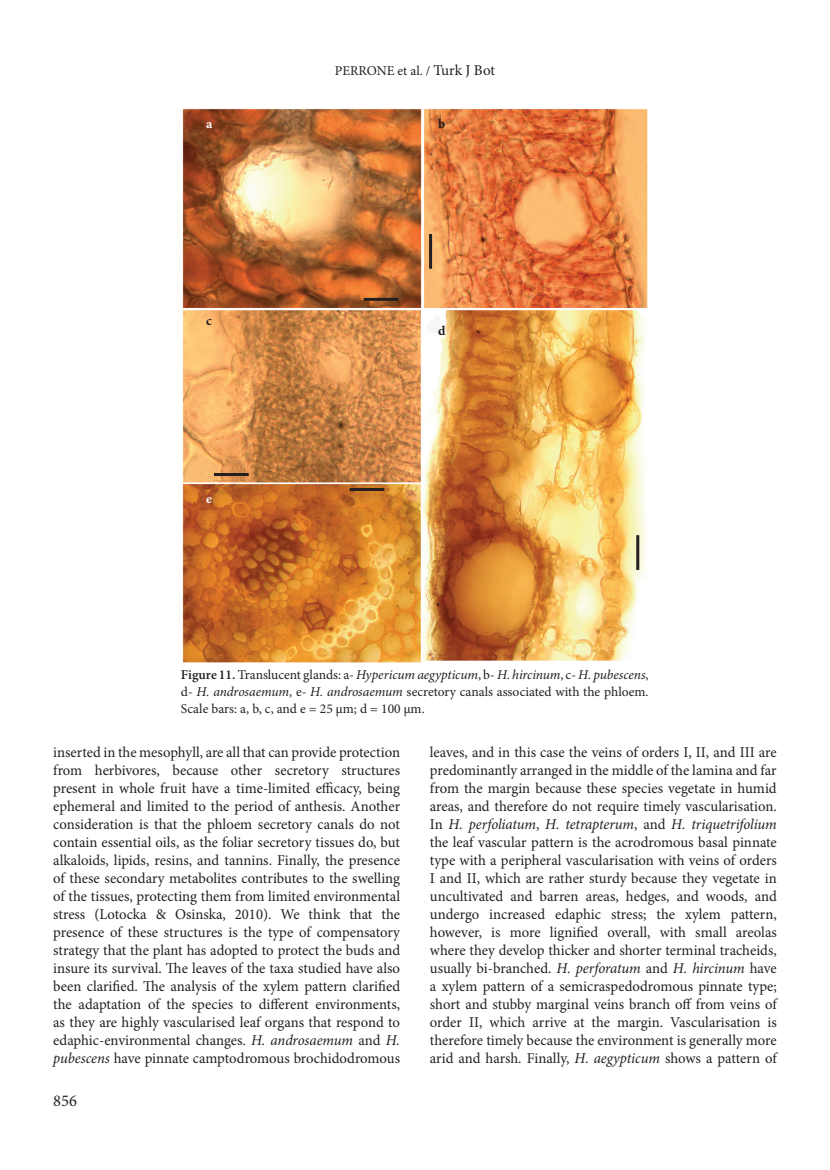
<style>
.page{position:relative;width:830px;height:1170px;background:#fff}
.page>*{position:absolute;margin:0;border:0;box-sizing:border-box;transform-origin:0 0}
.t1{font:16.5px "Minion Pro";color:#231f20}
.t2{font:15px/18px "Minion Pro";letter-spacing:-.005em;color:#231f20;text-align:justify}
.t3{font:13.5px/16.5px "Minion Pro";color:#231f20;text-align:justify}
.t4{font:700 13.5px "Minion Pro";color:#231f20}
.t5{font:700 13.5px "Minion Pro";color:#faf9fa}
.s1{font-size:15px}
.s2{font-weight:600}
.s3{font-style:italic}
</style>
<div class="page">
<img style="left:182px;top:108px;width:466px;height:555px">
<hr style="left:636px;top:535px;width:3px;height:35px;background:#231f20">
<hr style="left:349px;top:488px;width:35px;height:3px;background:#231f20">
<hr style="left:429px;top:234px;width:3px;height:35px;background:#231f20">
<hr style="left:363px;top:298px;width:35px;height:3px;background:#231f20">
<hr style="left:214px;top:473px;width:35px;height:3px;background:#231f20">
<p class="t3" style="left:334px;top:62px;width:162px">PERRONE et al. / <span class="s1">Turk J Bot</span></p>
<p class="t5" style="left:206px;top:114px;width:8px">a</p>
<p class="t4" style="left:438px;top:114px;width:9px">b</p>
<p class="t4" style="left:206px;top:311px;width:7px">c</p>
<p class="t5" style="left:206px;top:489px;width:7px">e</p>
<p class="t4" style="left:438px;top:321px;width:9px">d</p>
<p class="t3" style="left:181px;top:667px;width:469px"><span class="s2">Figure 11.</span> Translucent glands: a- <span class="s3">Hypericum aegypticum</span>, b- <span class="s3">H. hircinum</span>, c- <span class="s3">H. pubescens</span>, d- <span class="s3">H. androsaemum</span>, e- <span class="s3">H. androsaemum</span> secretory canals associated with the phloem.<br>Scale bars: a, b, c, and e = 25 µm; d = 100 µm.</p>
<p class="t2" style="left:53px;top:743px;width:348px">inserted in the mesophyll, are all that can provide protection from herbivores, because other secretory structures present in whole fruit have a time-limited efficacy, being ephemeral and limited to the period of anthesis. Another consideration is that the phloem secretory canals do not contain essential oils, as the foliar secretory tissues do, but alkaloids, lipids, resins, and tannins. Finally, the presence of these secondary metabolites contributes to the swelling of the tissues, protecting them from limited environmental stress (Lotocka &amp; Osinska, 2010). We think that the presence of these structures is the type of compensatory strategy that the plant has adopted to protect the buds and insure its survival. The leaves of the taxa studied have also been clarified. The analysis of the xylem pattern clarified the adaptation of the species to different environments, as they are highly vascularised leaf organs that respond to edaphic-environmental changes. <span class="s3">H. androsaemum</span> and <span class="s3">H. pubescens</span> have pinnate camptodromous brochidodromous</p>
<p class="t2" style="left:429px;top:743px;width:348px">leaves, and in this case the veins of orders I, II, and III are predominantly arranged in the middle of the lamina and far from the margin because these species vegetate in humid areas, and therefore do not require timely vascularisation.<br>In <span class="s3">H. perfoliatum</span>, <span class="s3">H. tetrapterum</span>, and <span class="s3">H. triquetrifolium </span>the leaf vascular pattern is the acrodromous basal pinnate type with a peripheral vascularisation with veins of orders I and II, which are rather sturdy because they vegetate in uncultivated and barren areas, hedges, and woods, and undergo increased edaphic stress; the xylem pattern, however, is more lignified overall, with small areolas where they develop thicker and shorter terminal tracheids, usually bi-branched. <span class="s3">H. perforatum</span> and <span class="s3">H. hircinum</span> have a xylem pattern of a semicraspedodromous pinnate type; short and stubby marginal veins branch off from veins of order II, which arrive at the margin. Vascularisation is therefore timely because the environment is generally more arid and harsh. Finally, <span class="s3">H. aegypticum</span> shows a pattern of</p>
<p class="t1" style="left:53px;top:1089px;width:25px">856</p>
</div>
